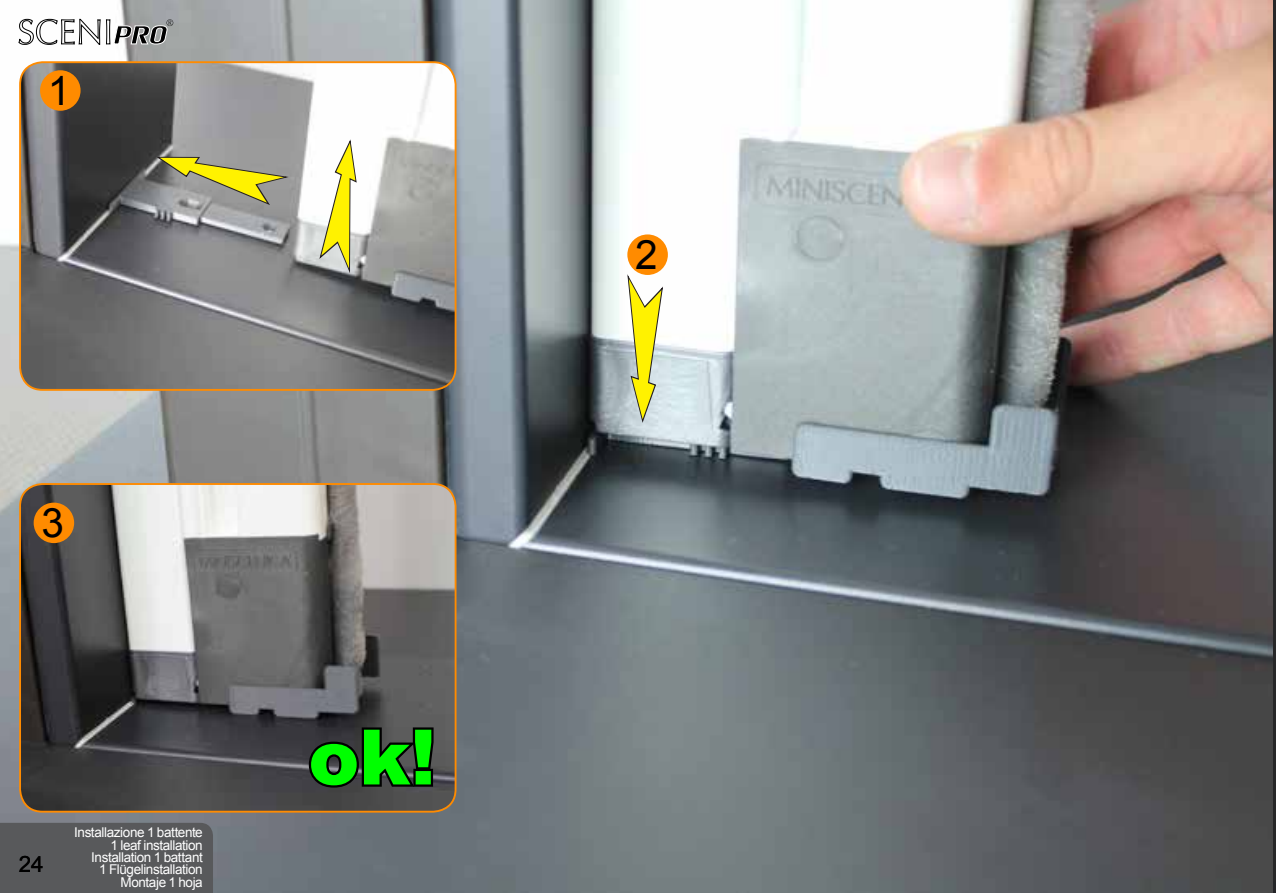
<style>
.page{position:relative;width:1276px;height:893px;background:#fff}
.page>*{position:absolute;margin:0;border:0;box-sizing:border-box;transform-origin:0 0}
.t1{font:900 76.5px "Arial";color:#0f0}
.t2{font:40.5px "Arial";color:#000}
.t3{font:22.5px "Arial";color:#000}
.t4{font:13.5px/12.4px "Arial";letter-spacing:-.03em;color:#fff;text-align:right}
</style>
<div class="page">
<img style="left:0;top:0;width:1273px;height:893px">
<svg style="left:624px;top:272px;width:40px;height:159px"></svg>
<img style="left:20px;top:62px;width:435px;height:328px">
<div style="left:19px;top:61px;width:437px;height:330px;border:2px solid #ff8b00;border-radius:23px"></div>
<img style="left:20px;top:484px;width:435px;height:328px">
<div style="left:19px;top:483px;width:437px;height:330px;border:2px solid #ff8b00;border-radius:23px"></div>
<svg style="left:318px;top:130px;width:48px;height:146px"></svg>
<svg style="left:145px;top:142px;width:146px;height:64px"></svg>
<div style="left:40px;top:70px;width:41px;height:41px;background:#ff8b00;border-radius:50%"></div>
<hr style="left:1273px;top:0;width:3px;height:893px;background:#272728">
<svg style="left:306px;top:725px;width:130px;height:65px"></svg>
<div style="left:627px;top:234px;width:41px;height:41px;background:#ff8b00;border-radius:50%"></div>
<div style="left:34px;top:503px;width:40px;height:40px;background:#ff8b00;border-radius:50%"></div>
<div style="left:0;top:823px;width:213px;height:70px;background:#58595b"></div>
<svg style="left:18px;top:19px;width:155px;height:26px"></svg>
<h2 class="t2" style="left:48px;top:64px;width:24px">1</h2>
<h2 class="t2" style="left:41px;top:496px;width:24px">3</h2>
<h3 class="t3" style="left:19px;top:850px;width:27px">24</h3>
<p class="t4" style="left:74px;top:826px;width:130px">Installazione 1 battente<br>1 leaf installation<br>Installation 1 battant<br>1 Flügelinstallation<br>Montaje 1 hoja</p>
<h1 class="t1" style="left:308px;top:715px;width:129px">ok!</h1>
<h2 class="t2" style="left:635px;top:228px;width:24px">2</h2>
</div>
